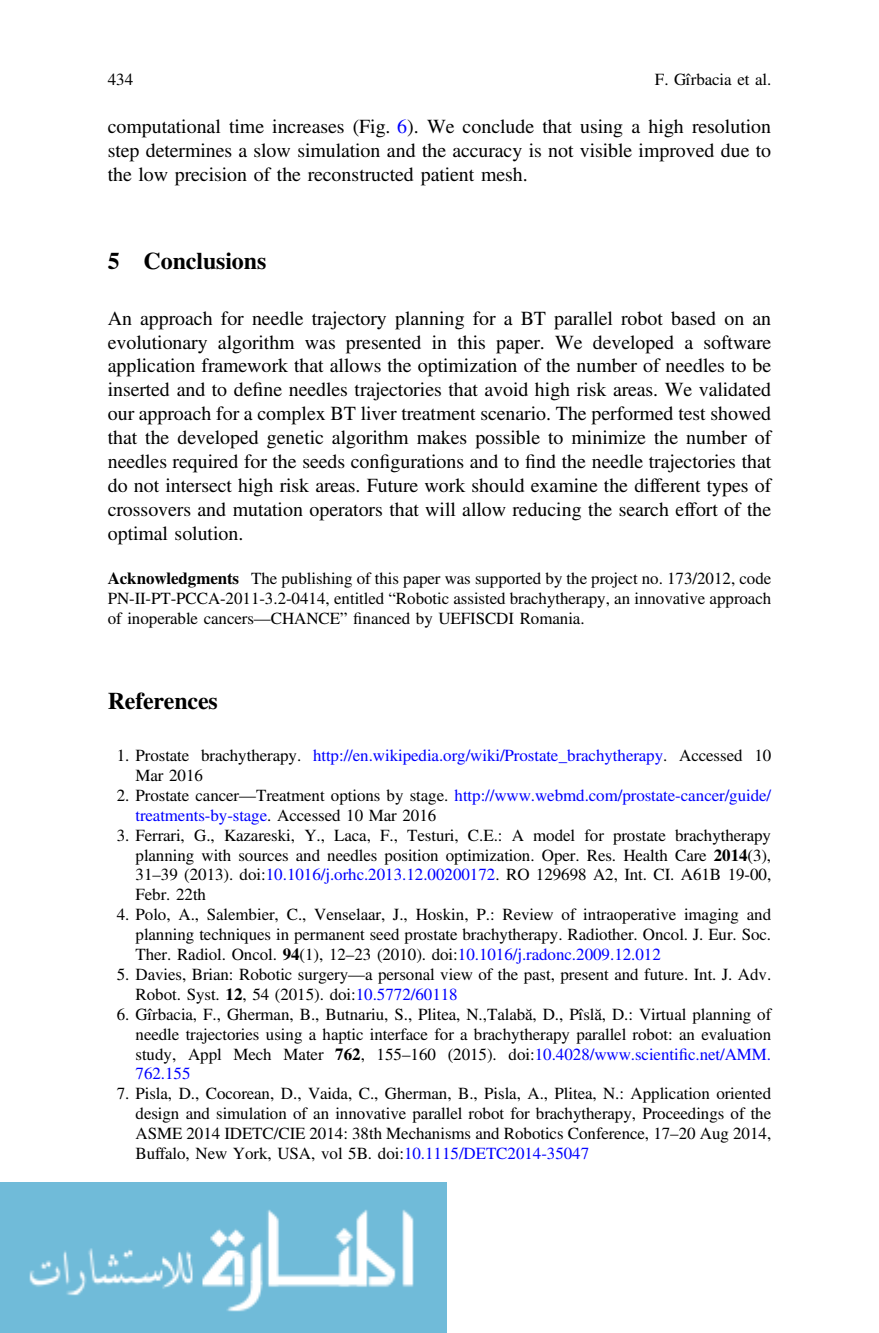
<style>
.page{position:relative;width:879px;height:1333px;background:#fff}
.page>*{position:absolute;margin:0;border:0;box-sizing:border-box;transform-origin:0 0}
.t1{font:24px "STIX Bold 2";color:#000}
.t2{font:20px/24px "STIX";color:#000;text-align:justify}
.t3{font:17px/19.8px "STIX";color:#000;text-align:justify}
.t4{font:17px/19.8px "STIX";color:#00f}
.s1{color:#00f}
.s2{font-family:"STIX Regular+fb"}
.s3{font-family:"STIX Bold 2"}
.s4{font-style:inherit}
.s5{color:#000}
.s6{font-family:"STIX Regular+fb";color:#00f}
</style>
<div class="page">
<img style="left:0;top:1182px;width:446px;height:150px">
<p class="t3" style="left:108px;top:71px;width:27px">434</p>
<p class="t3" style="left:655px;top:71px;width:118px">F. Gîrbacia et al.</p>
<p class="t2" style="left:108px;top:116px;width:665px">computational time increases (Fig. <span class="s1">6</span>). We conclude that using a high resolution step determines a slow simulation and the accuracy is not visible improved due to the low precision of the reconstructed patient mesh.</p>
<h1 class="t1" style="left:108px;top:246px;width:160px">5 Conclusions</h1>
<p class="t2" style="left:108px;top:308px;width:665px">An approach for needle trajectory planning for a BT parallel robot based on an evolutionary algorithm was presented in this paper. We developed a software application framework that allows the optimization of the number of needles to be inserted and to de<span class="s2">fi</span>ne needles trajectories that avoid high risk areas. We validated our approach for a complex BT liver treatment scenario. The performed test showed that the developed genetic algorithm makes possible to minimize the number of needles required for the seeds con<span class="s2">fi</span>gurations and to <span class="s2">fi</span>nd the needle trajectories that do not intersect high risk areas. Future work should examine the different types of crossovers and mutation operators that will allow reducing the search effort of the optimal solution.</p>
<p class="t3" style="left:108px;top:569px;width:665px"><span class="s3">Acknowledgments</span> The publishing of this paper was supported by the project no. 173/2012, code PN-II-PT-PCCA-2011-3.2-0414, entitled <span class="s4">“</span>Robotic assisted brachytherapy, an innovative approach of inoperable cancers<span class="s4">—</span>CHANCE<span class="s4">”</span> <span class="s2">fi</span>nanced by UEFISCDI Romania.</p>
<h1 class="t1" style="left:108px;top:687px;width:111px">References</h1>
<p class="t4" style="left:135px;top:747px;width:637px;text-indent:-19px"><span class="s5">1. Prostate brachytherapy.</span> http://en.wikipedia.org/wiki/Prostate_brachytherapy<span class="s5">. Accessed 10<br>Mar 2016</span></p>
<p class="t4" style="left:135px;top:787px;width:637px;text-indent:-19px"><span class="s5">2. Prostate cancer</span><span class="s5">—</span><span class="s5">Treatment options by stage.</span> http://www.webmd.com/prostate-cancer/guide/ treatments-by-stage<span class="s5">. Accessed 10 Mar 2016</span></p>
<p class="t3" style="left:135px;top:826px;width:637px;text-indent:-19px">3. Ferrari, G., Kazareski, Y., Laca, F., Testuri, C.E.: A model for prostate brachytherapy planning with sources and needles position optimization. Oper. Res. Health Care <span class="s3">2014</span>(3), 31<span class="s4">–</span>39 (2013). doi:<span class="s1">10.1016/j.orhc.2013.12.00200172</span>. RO 129698 A2, Int. CI. A61B 19-00, Febr. 22th</p>
<p class="t3" style="left:135px;top:906px;width:637px;text-indent:-19px">4. Polo, A., Salembier, C., Venselaar, J., Hoskin, P.: Review of intraoperative imaging and planning techniques in permanent seed prostate brachytherapy. Radiother. Oncol. J. Eur. Soc.<br>Ther. Radiol. Oncol. <span class="s3">94</span>(1), 12<span class="s4">–</span>23 (2010). doi:<span class="s1">10.1016/j.radonc.2009.12.012</span></p>
<p class="t3" style="left:135px;top:965px;width:637px;text-indent:-19px">5. Davies, Brian: Robotic surgery<span class="s4">—</span>a personal view of the past, present and future. Int. J. Adv.<br>Robot. Syst. <span class="s3">12</span>, 54 (2015). doi:<span class="s1">10.5772/60118</span></p>
<p class="t3" style="left:135px;top:1005px;width:637px;text-indent:-19px">6. Gîrbacia, F., Gherman, B., Butnariu, S., Plitea, N.,Talab<span class="s4">ă</span>, D., Pîsl<span class="s4">ă</span>, D.: Virtual planning of needle trajectories using a haptic interface for a brachytherapy parallel robot: an evaluation study, Appl Mech Mater <span class="s3">762</span>, 155<span class="s4">–</span>160 (2015). doi:<span class="s1">10.4028/www.scienti</span><span class="s6">fi</span><span class="s1">c.net/AMM.<br>762.155</span></p>
<p class="t3" style="left:135px;top:1085px;width:637px;text-indent:-19px">7. Pisla, D., Cocorean, D., Vaida, C., Gherman, B., Pisla, A., Plitea, N.: Application oriented design and simulation of an innovative parallel robot for brachytherapy, Proceedings of the ASME 2014 IDETC/CIE 2014: 38th Mechanisms and Robotics Conference, 17<span class="s4">–</span>20 Aug 2014, Buffalo, New York, USA, vol 5B. doi:<span class="s1">10.1115/DETC2014-35047</span></p>
</div>
